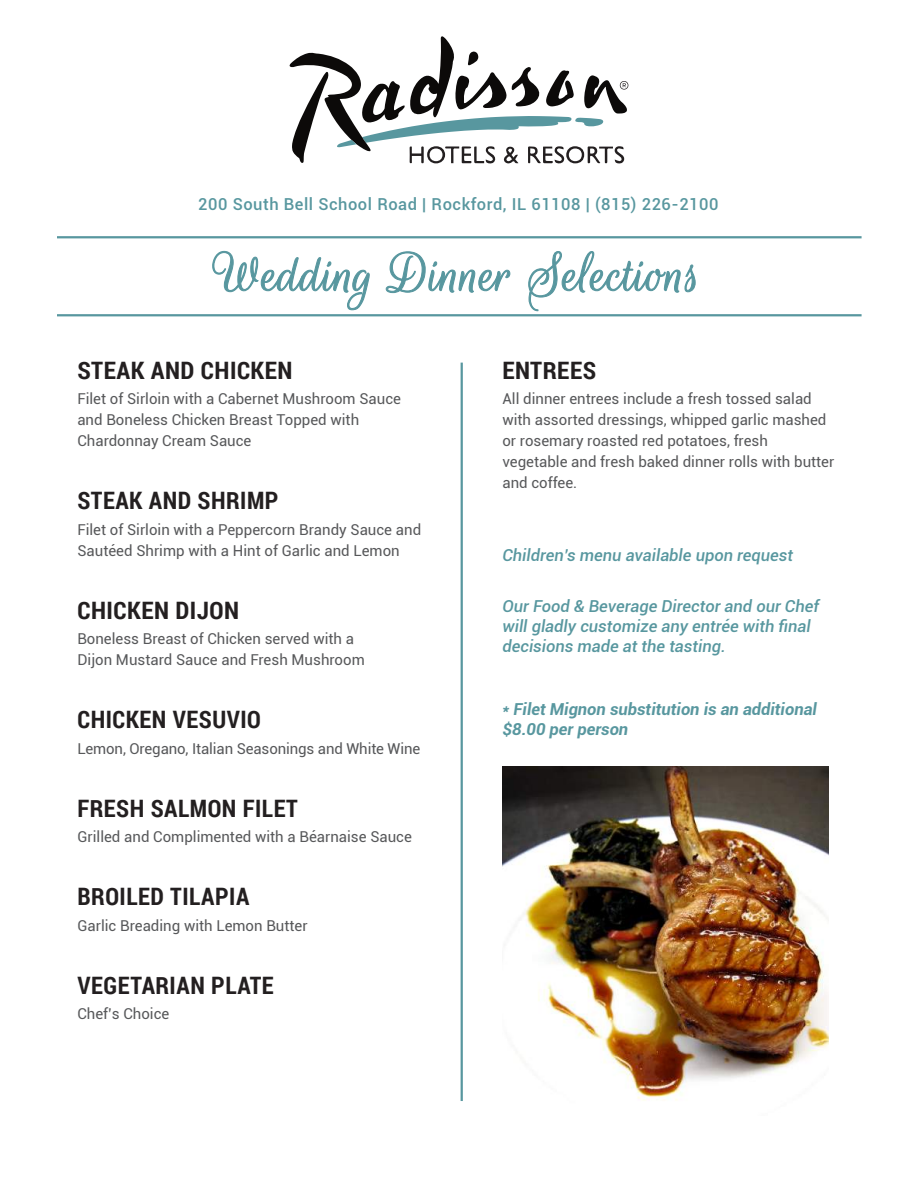
<style>
.page{position:relative;width:918px;height:1188px;background:#fff}
.page>*{position:absolute;margin:0;border:0;box-sizing:border-box;transform-origin:0 0}
.t1{font:700 24px "Roboto Condensed";letter-spacing:.02em;color:#231f20}
.t2{font:italic 500 16.5px/19.8px "Roboto";color:#58979f}
.t3{font:500 16.5px "Roboto";letter-spacing:.035em;color:#58979f}
.t4{font:italic 700 16.5px/19.8px "Roboto";color:#58979f}
.t5{font:15px/21px "Roboto";color:#57585a}
</style>
<div class="page">
<svg style="left:289px;top:36px;width:339px;height:128px"></svg>
<hr style="left:461px;top:363px;width:2px;height:738px;background:#58979f">
<svg style="left:212px;top:250px;width:158px;height:61px"></svg>
<svg style="left:385px;top:251px;width:126px;height:43px"></svg>
<svg style="left:528px;top:251px;width:168px;height:61px"></svg>
<hr style="left:57px;top:314px;width:805px;height:2px;background:#58979f">
<hr style="left:57px;top:236px;width:805px;height:2px;background:#58979f">
<img style="left:502px;top:767px;width:327px;height:334px">
<p class="t3" style="left:198px;top:193px;width:522px">200 South Bell School Road | Rockford, IL 61108 | (815) 226-2100</p>
<h1 class="t1" style="left:77px;top:353px;width:217px">STEAK AND CHICKEN</h1>
<p class="t5" style="left:77px;top:388px;width:325px">Filet of Sirloin with a Cabernet Mushroom Sauce and Boneless Chicken Breast Topped with<br>Chardonnay Cream Sauce</p>
<h1 class="t1" style="left:77px;top:484px;width:203px">STEAK AND SHRIMP</h1>
<p class="t5" style="left:77px;top:518px;width:345px">Filet of Sirloin with a Peppercorn Brandy Sauce and<br>Sautéed Shrimp with a Hint of Garlic and Lemon</p>
<h1 class="t1" style="left:77px;top:593px;width:163px">CHICKEN DIJON</h1>
<p class="t5" style="left:77px;top:628px;width:289px">Boneless Breast of Chicken served with a<br>Dijon Mustard Sauce and Fresh Mushroom</p>
<h1 class="t1" style="left:77px;top:703px;width:185px">CHICKEN VESUVIO</h1>
<p class="t5" style="left:77px;top:737px;width:344px">Lemon, Oregano, Italian Seasonings and White Wine</p>
<h1 class="t1" style="left:77px;top:791px;width:222px">FRESH SALMON FILET</h1>
<p class="t5" style="left:77px;top:826px;width:336px">Grilled and Complimented with a Béarnaise Sauce</p>
<h1 class="t1" style="left:77px;top:880px;width:174px">BROILED TILAPIA</h1>
<p class="t5" style="left:77px;top:914px;width:232px">Garlic Breading with Lemon Butter</p>
<h1 class="t1" style="left:77px;top:968px;width:198px">VEGETARIAN PLATE</h1>
<p class="t5" style="left:77px;top:1003px;width:93px">Chef’s Choice</p>
<h1 class="t1" style="left:502px;top:353px;width:95px">ENTREES</h1>
<p class="t5" style="left:502px;top:388px;width:333px">All dinner entrees include a fresh tossed salad with assorted dressings, whipped garlic mashed or rosemary roasted red potatoes, fresh vegetable and fresh baked dinner rolls with butter and coffee.</p>
<p class="t2" style="left:502px;top:544px;width:292px">Children’s menu available upon request</p>
<p class="t2" style="left:502px;top:596px;width:318px">Our Food &amp; Beverage Director and our Chef will gladly customize any entrée with final decisions made at the tasting.</p>
<p class="t4" style="left:502px;top:699px;width:316px">* Filet Mignon substitution is an additional $8.00 per person</p>
</div>
